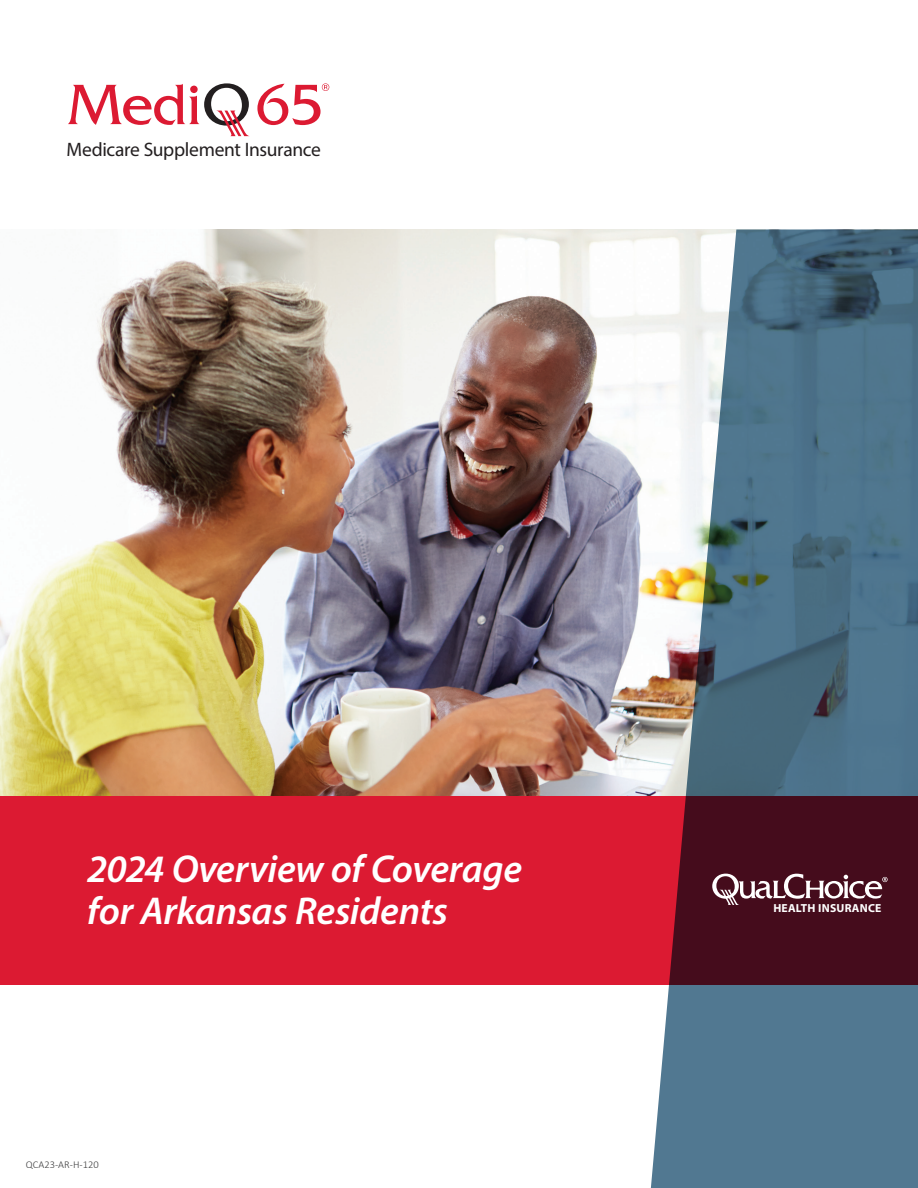
<style>
.page{position:relative;width:918px;height:1188px;background:#fff}
.page>*{position:absolute;margin:0;border:0;box-sizing:border-box;transform-origin:0 0}
.t1{font:italic 600 39px/42px "Myriad Pro";letter-spacing:-.01em;color:#fff}
.t2{font:19.5px "Myriad Pro";letter-spacing:-.015em;color:#231f20}
.t3{font:700 11.7px "Myriad";letter-spacing:.02em;color:#fff}
.t4{font:300 10.5px "Calibri";color:#3e3e3f}
</style>
<div class="page">
<img style="left:0;top:230px;width:650px;height:566px">
<div style="left:0;top:796px;width:918px;height:190px;background:#dc1a32"></div>
<svg style="left:650px;top:230px;width:268px;height:958px;fill:#50768e"></svg>
<img style="left:68px;top:83px;width:262px;height:54px">
<img style="left:707px;top:870px;width:187px;height:50px">
<p class="t2" style="left:67px;top:137px;width:256px">Medicare Supplement Insurance</p>
<h1 class="t1" style="left:87px;top:847px;width:436px">2024 Overview of Coverage for Arkansas Residents</h1>
<p class="t4" style="left:26px;top:1158px;width:74px">QCA23-AR-H-120</p>
<p class="t3" style="left:773px;top:902px;width:110px">HEALTH INSURANCE</p>
</div>
